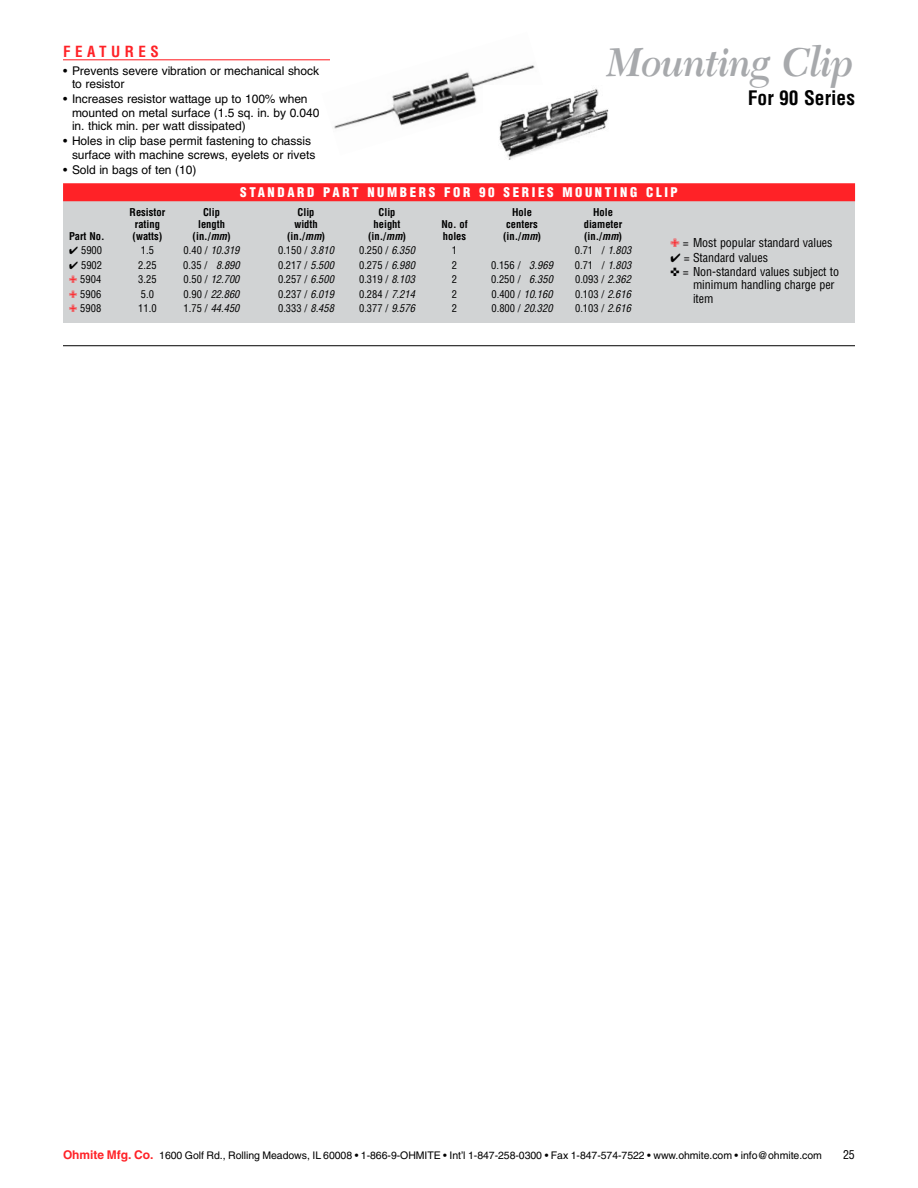
<style>
.page{position:relative;width:918px;height:1188px;background:#fff}
.page>*{position:absolute;margin:0;border:0;box-sizing:border-box;transform-origin:0 0}
.t1{font:italic 600 42px "New Caledonia";letter-spacing:-.03em;color:#a7a9ac}
.t2{font:700 condensed 19.5px "Helvetica";color:#000}
.t3{font:700 condensed 15px "Helvetica";letter-spacing:.3em;color:#ff2227}
.t4{font:900 condensed 13.05px "Helvetica";letter-spacing:.2em;color:#fff}
.t5{font:12px/13.5px "Helvetica";letter-spacing:-.005em;color:#000}
.t6{font:condensed 12px/14.5px "Helvetica";letter-spacing:-.005em;color:#000}
.t7{font:condensed 10.5px "Helvetica";color:#000}
.t8{font:10.5px "Helvetica";letter-spacing:-.005em;color:#000}
.t9{font:700 condensed 10.5px "Helvetica";color:#000}
.t10{font:italic condensed 10.5px "Helvetica";color:#000}
.s1{font-style:italic}
.s2{font-style:normal}
.s3{font-weight:700;font-size:12px;color:#ff2227}
</style>
<div class="page">
<img style="left:322px;top:60px;width:213px;height:69px">
<div style="left:63px;top:186px;width:792px;height:137px;background:#d1d3d4"></div>
<div style="left:63px;top:183px;width:792px;height:18px;background:#ff2227"></div>
<hr style="left:63px;top:345px;width:792px;height:1px;background:#000">
<hr style="left:63px;top:59px;width:267px;height:1px;background:#ff2227">
<img style="left:484px;top:85px;width:125px;height:75px">
<h3 class="t3" style="left:63px;top:42px;width:97px">Features</h3>
<p class="t5" style="left:72px;top:64px;width:249px;text-indent:-9px">• Prevents severe vibration or mechanical shock to resistor</p>
<p class="t5" style="left:72px;top:92px;width:249px;text-indent:-9px">• Increases resistor wattage up to 100% when mounted on metal surface (1.5 sq. in. by 0.040 in. thick min. per watt dissipated)</p>
<p class="t5" style="left:72px;top:134px;width:245px;text-indent:-9px">• Holes in clip base permit fastening to chassis surface with machine screws, eyelets or rivets</p>
<p class="t5" style="left:63px;top:163px;width:135px">• Sold in bags of ten (10)</p>
<h1 class="t1" style="left:606px;top:38px;width:250px">Mounting Clip</h1>
<h2 class="t2" style="left:748px;top:86px;width:109px">For 90 Series</h2>
<p class="t4" style="left:240px;top:184px;width:439px">STANDARD PART NUMBERS FOR 90 SERIES MOUNTING CLIP</p>
<p class="t9" style="left:130px;top:206px;width:37px">Resistor</p>
<p class="t9" style="left:203px;top:206px;width:18px">Clip</p>
<p class="t9" style="left:298px;top:206px;width:18px">Clip</p>
<p class="t9" style="left:379px;top:206px;width:18px">Clip</p>
<p class="t9" style="left:512px;top:206px;width:21px">Hole</p>
<p class="t9" style="left:593px;top:206px;width:21px">Hole</p>
<p class="t9" style="left:135px;top:218px;width:27px">rating</p>
<p class="t9" style="left:198px;top:218px;width:28px">length</p>
<p class="t9" style="left:294px;top:218px;width:25px">width</p>
<p class="t9" style="left:374px;top:218px;width:28px">height</p>
<p class="t9" style="left:441px;top:218px;width:28px">No. of</p>
<p class="t9" style="left:506px;top:218px;width:33px">centers</p>
<p class="t9" style="left:584px;top:218px;width:40px">diameter</p>
<p class="t9" style="left:69px;top:229px;width:37px">Part No.</p>
<p class="t9" style="left:133px;top:229px;width:31px">(watts)</p>
<p class="t9" style="left:193px;top:229px;width:39px">(in./<span class="s1">mm</span>)</p>
<p class="t9" style="left:287px;top:229px;width:39px">(in./<span class="s1">mm</span>)</p>
<p class="t9" style="left:368px;top:229px;width:39px">(in./<span class="s1">mm</span>)</p>
<p class="t9" style="left:443px;top:229px;width:25px">holes</p>
<p class="t9" style="left:503px;top:229px;width:39px">(in./<span class="s1">mm</span>)</p>
<p class="t9" style="left:584px;top:229px;width:39px">(in./<span class="s1">mm</span>)</p>
<p class="t7" style="left:81px;top:244px;width:22px">5900</p>
<p class="t7" style="left:141px;top:244px;width:15px">1.5</p>
<p class="t10" style="left:184px;top:244px;width:57px"><span class="s2">0.40 /</span> 10.319</p>
<p class="t7" style="left:278px;top:244px;width:57px">0.150 / <span class="s1">3.810</span></p>
<p class="t7" style="left:359px;top:244px;width:57px">0.250 / <span class="s1">6.350</span></p>
<p class="t7" style="left:452px;top:244px;width:7px">1</p>
<p class="t7" style="left:575px;top:244px;width:58px">0.71 / <span class="s1">1.803</span></p>
<p class="t7" style="left:81px;top:258px;width:22px">5902</p>
<p class="t7" style="left:138px;top:258px;width:20px">2.25</p>
<p class="t7" style="left:183px;top:258px;width:58px">0.35 / <span class="s1">8.890</span></p>
<p class="t7" style="left:278px;top:258px;width:57px">0.217 / <span class="s1">5.500</span></p>
<p class="t7" style="left:359px;top:258px;width:57px">0.275 / <span class="s1">6.980</span></p>
<p class="t7" style="left:452px;top:258px;width:7px">2</p>
<p class="t7" style="left:491px;top:258px;width:63px">0.156 / <span class="s1">3.969</span></p>
<p class="t7" style="left:575px;top:258px;width:58px">0.71 / <span class="s1">1.803</span></p>
<p class="t7" style="left:80px;top:273px;width:22px">5904</p>
<p class="t7" style="left:138px;top:273px;width:20px">3.25</p>
<p class="t10" style="left:184px;top:273px;width:57px"><span class="s2">0.50 /</span> 12.700</p>
<p class="t7" style="left:278px;top:273px;width:57px">0.257 / <span class="s1">6.500</span></p>
<p class="t7" style="left:359px;top:273px;width:57px">0.319 / <span class="s1">8.103</span></p>
<p class="t7" style="left:452px;top:273px;width:7px">2</p>
<p class="t7" style="left:491px;top:273px;width:63px">0.250 / <span class="s1">6.350</span></p>
<p class="t7" style="left:575px;top:273px;width:57px">0.093 / <span class="s1">2.362</span></p>
<p class="t7" style="left:80px;top:287px;width:22px">5906</p>
<p class="t7" style="left:141px;top:287px;width:15px">5.0</p>
<p class="t10" style="left:184px;top:287px;width:57px"><span class="s2">0.90 /</span> 22.860</p>
<p class="t7" style="left:278px;top:287px;width:57px">0.237 / <span class="s1">6.019</span></p>
<p class="t7" style="left:359px;top:287px;width:57px">0.284 / <span class="s1">7.214</span></p>
<p class="t7" style="left:452px;top:287px;width:7px">2</p>
<p class="t7" style="left:491px;top:287px;width:63px">0.400 / <span class="s1">10.160</span></p>
<p class="t7" style="left:575px;top:287px;width:57px">0.103 / <span class="s1">2.616</span></p>
<p class="t7" style="left:80px;top:302px;width:22px">5908</p>
<p class="t7" style="left:138px;top:302px;width:20px">11.0</p>
<p class="t10" style="left:184px;top:302px;width:57px"><span class="s2">1.75 /</span> 44.450</p>
<p class="t7" style="left:278px;top:302px;width:57px">0.333 / <span class="s1">8.458</span></p>
<p class="t7" style="left:359px;top:302px;width:57px">0.377 / <span class="s1">9.576</span></p>
<p class="t7" style="left:452px;top:302px;width:7px">2</p>
<p class="t7" style="left:491px;top:302px;width:63px">0.800 / <span class="s1">20.320</span></p>
<p class="t7" style="left:575px;top:302px;width:57px">0.103 / <span class="s1">2.616</span></p>
<p class="t6" style="left:683px;top:235px;width:158px">= Most popular standard values = Standard values<br>= Non-standard values subject to</p>
<p class="t6" style="left:693px;top:278px;width:143px;line-height:13px">minimum handling charge per item</p>
<p class="t8" style="left:63px;top:1150px;width:760px"><span class="s3">Ohmite Mfg. Co.</span> 1600 Golf Rd., Rolling Meadows, IL 60008 • 1-866-9-OHMITE • Int’l 1-847-258-0300 • Fax 1-847-574-7522 • www.ohmite.com • info@ohmite.com</p>
<p class="t6" style="left:843px;top:1148px;width:13px">25</p>
</div>
